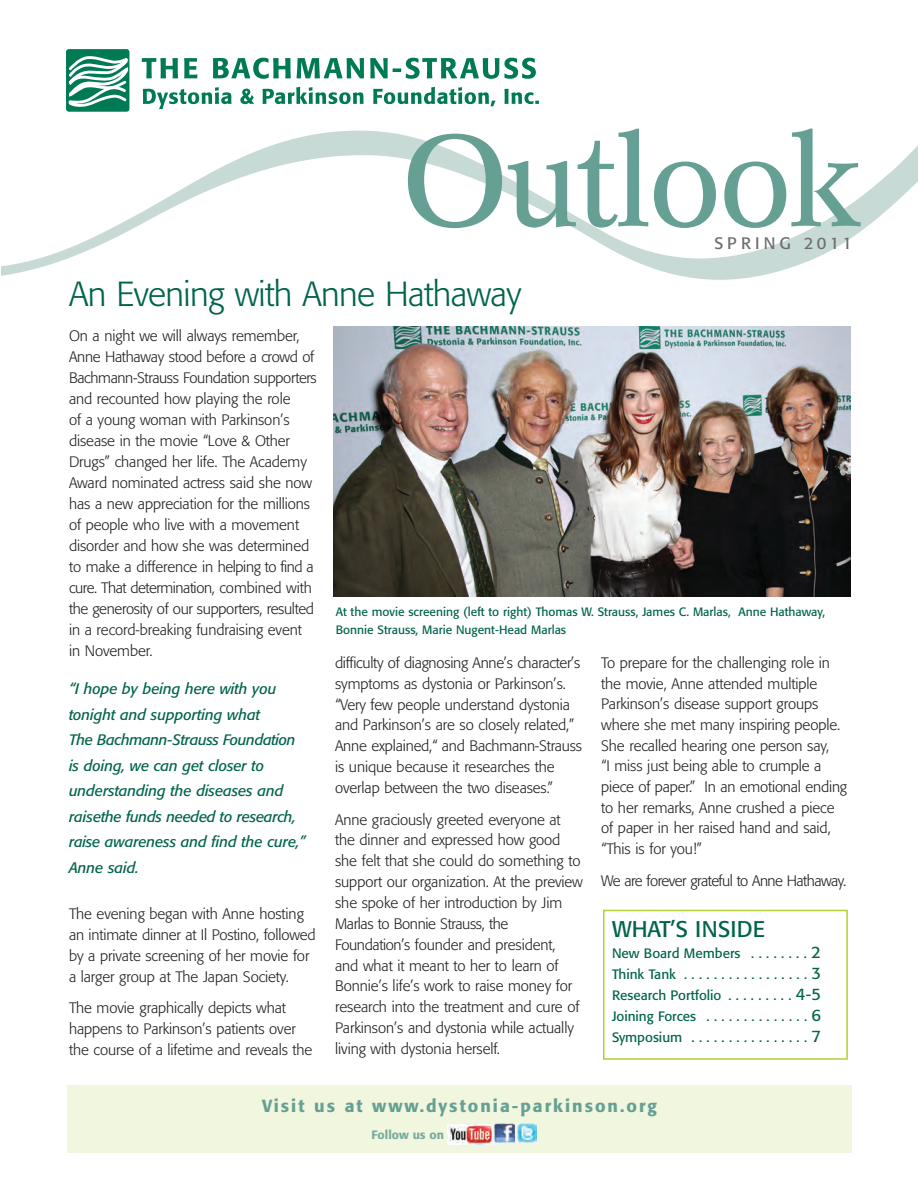
<style>
.page{position:relative;width:918px;height:1188px;background:#fff}
.page>*{position:absolute;margin:0;border:0;box-sizing:border-box;transform-origin:0 0}
.t1{font:126.75px "Concorde BE";letter-spacing:-.03em;color:#66a094}
.t2{font:300 34.5px "Formata";letter-spacing:-.02em;color:#00644d}
.t3{font:22.5px "Formata";color:#00644d}
.t4{font:500 17.4px "Formata";letter-spacing:.115em;color:#66a094}
.t5{font:16.5px "Formata";letter-spacing:.235em;color:#6c6d70}
.t6{font:300 15px/20.9px "Formata";letter-spacing:-.005em;color:#231f20}
.t7{font:italic 15px/25.5px "Formata";letter-spacing:-.005em;color:#00644d}
.t8{font:300 15px "Formata";letter-spacing:-.035em;color:#231f20}
.t9{font:13.5px/21px "Formata";color:#00644d;text-align:justify}
.t10{font:12px/18px "Formata";color:#00644d}
.t11{font:500 12px "Formata";color:#78aba0}
.s1{font-size:16.5px}
</style>
<div class="page">
<div style="left:68px;top:1085px;width:784px;height:68px;background:#f1f6df"></div>
<img style="left:1px;top:109px;width:917px;height:171px">
<div style="left:66px;top:49px;width:63px;height:62px;background:#007a55;border-radius:3px"></div>
<svg style="left:66px;top:49px;width:64px;height:60px"></svg>
<svg style="left:142px;top:58px;width:36px;height:20px"></svg>
<svg style="left:184px;top:58px;width:13px;height:20px"></svg>
<svg style="left:213px;top:58px;width:78px;height:21px"></svg>
<svg style="left:297px;top:58px;width:67px;height:20px"></svg>
<svg style="left:370px;top:58px;width:166px;height:21px"></svg>
<svg style="left:143px;top:87px;width:88px;height:22px"></svg>
<svg style="left:240px;top:89px;width:14px;height:15px"></svg>
<svg style="left:263px;top:87px;width:101px;height:17px"></svg>
<svg style="left:373px;top:87px;width:123px;height:19px"></svg>
<svg style="left:504px;top:89px;width:35px;height:15px"></svg>
<img style="left:333px;top:327px;width:518px;height:270px">
<div style="left:603px;top:910px;width:245px;height:150px;border:2px solid #b3d234"></div>
<img style="left:495px;top:1124px;width:19px;height:19px">
<img style="left:518px;top:1124px;width:19px;height:19px">
<img style="left:448px;top:1125px;width:45px;height:19px">
<h1 class="t1" style="left:401px;top:129px;width:463px">Outlook</h1>
<h2 class="t2" style="left:69px;top:280px;width:454px">An Evening with Anne Hathaway</h2>
<p class="t5" style="left:714px;top:237px;width:139px">SPRING 2011</p>
<p class="t6" style="left:69px;top:326px;width:249px">On a night we will always remember, Anne Hathaway stood before a crowd of Bachmann-Strauss Foundation supporters and recounted how playing the role<br>of a young woman with Parkinson’s disease in the movie “Love &amp; Other Drugs” changed her life. The Academy Award nominated actress said she now has a new appreciation for the millions of people who live with a movement disorder and how she was determined to make a difference in helping to find a cure. That determination, combined with the generosity of our supporters, resulted in a record-breaking fundraising event<br>in November.</p>
<p class="t7" style="left:69px;top:677px;width:238px">“I hope by being here with you tonight and supporting what<br>The Bachmann-Strauss Foundation is doing, we can get closer to understanding the diseases and raisethe funds needed to research, raise awareness and find the cure,”<br>Anne said.</p>
<p class="t6" style="left:69px;top:904px;width:248px">The evening began with Anne hosting an intimate dinner at Il Postino, followed by a private screening of her movie for a larger group at The Japan Society.</p>
<p class="t6" style="left:69px;top:999px;width:245px">The movie graphically depicts what happens to Parkinson’s patients over the course of a lifetime and reveals the</p>
<p class="t10" style="left:336px;top:604px;width:491px">At the movie screening (left to right) Thomas W. Strauss, James C. Marlas, Anne Hathaway,<br>Bonnie Strauss, Marie Nugent-Head Marlas</p>
<p class="t6" style="left:335px;top:653px;width:249px">difficulty of diagnosing Anne’s character’s symptoms as dystonia or Parkinson’s. “Very few people understand dystonia and Parkinson’s are so closely related,” Anne explained,“ and Bachmann-Strauss is unique because it researches the overlap between the two diseases.”</p>
<p class="t6" style="left:335px;top:810px;width:249px">Anne graciously greeted everyone at the dinner and expressed how good she felt that she could do something to support our organization. At the preview she spoke of her introduction by Jim Marlas to Bonnie Strauss, the Foundation’s founder and president,<br>and what it meant to her to learn of Bonnie’s life’s work to raise money for research into the treatment and cure of Parkinson’s and dystonia while actually living with dystonia herself.</p>
<p class="t6" style="left:601px;top:653px;width:247px">To prepare for the challenging role in the movie, Anne attended multiple Parkinson’s disease support groups where she met many inspiring people.<br>She recalled hearing one person say,<br>“I miss just being able to crumple a piece of paper.” In an emotional ending to her remarks, Anne crushed a piece of paper in her raised hand and said, “This is for you!”</p>
<p class="t8" style="left:601px;top:874px;width:247px">We are forever grateful to Anne Hathaway.</p>
<h3 class="t3" style="left:612px;top:919px;width:155px">WHAT’S INSIDE</h3>
<p class="t9" style="left:612px;top:944px;width:211px">New Board Members . . . . . . . . <span class="s1">2<br></span>Think Tank . . . . . . . . . . . . . . . . . <span class="s1">3<br></span>Research Portfolio . . . . . . . . . <span class="s1">4-5<br></span>Joining Forces . . . . . . . . . . . . . . <span class="s1">6<br></span>Symposium . . . . . . . . . . . . . . . . <span class="s1">7</span></p>
<p class="t4" style="left:262px;top:1098px;width:396px">Visit us at www.dystonia-parkinson.org</p>
<p class="t11" style="left:372px;top:1130px;width:74px">Follow us on</p>
</div>
